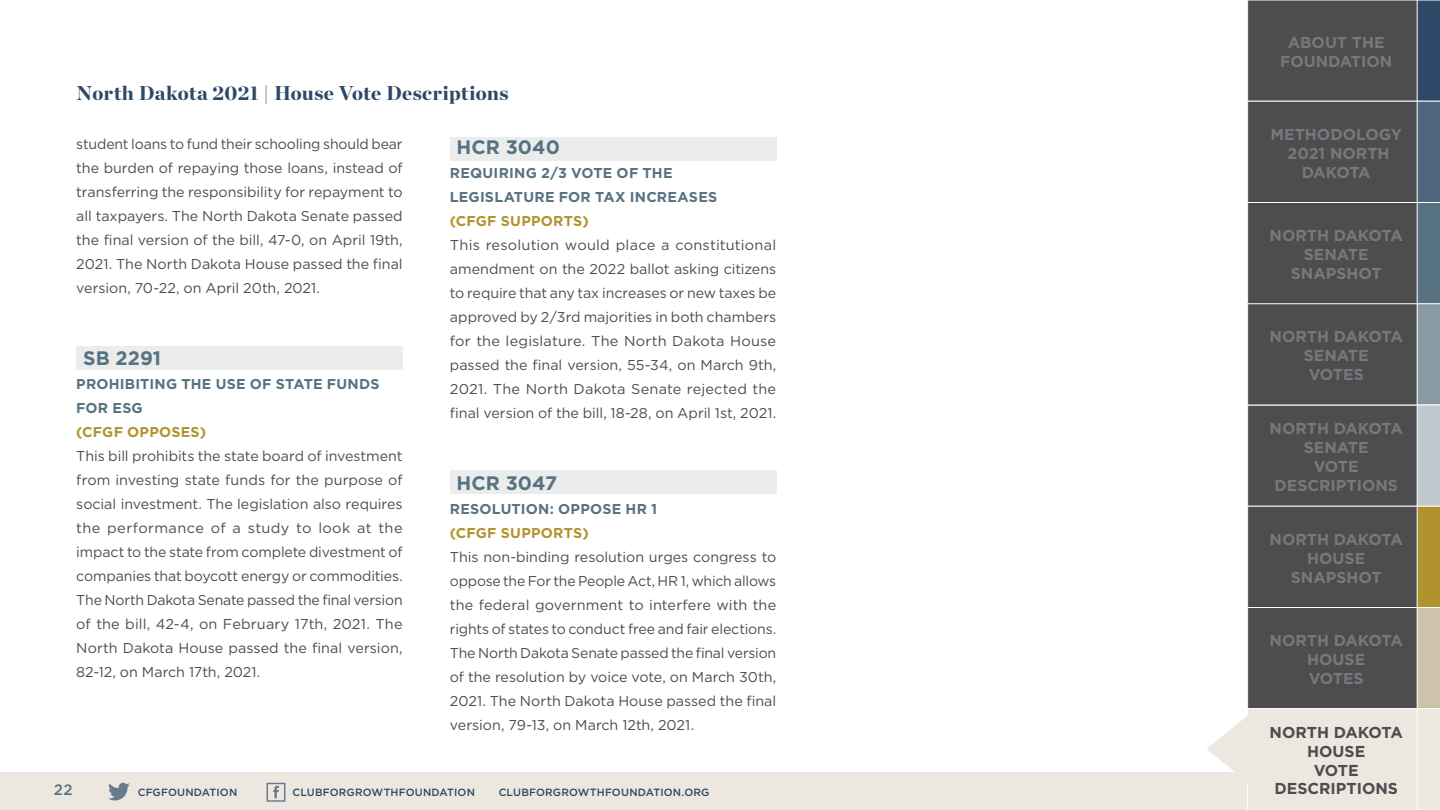
<style>
.page{position:relative;width:1440px;height:810px;background:#fff}
.page>*{position:absolute;margin:0;border:0;box-sizing:border-box;transform-origin:0 0}
.t1{font:900 19.95px "Chronicle Display";letter-spacing:.015em;color:#2e4868}
.t2{font:700 19.5px "Gotham HTF";color:#577281}
.t3{font:700 15.75px/18.9px "Gotham HTF";color:#77787b;text-align:center}
.t4{font:700 15.75px/18.9px "Gotham HTF";color:#4d4d4f;text-align:center}
.t5{font:500 15px "Gotham HTF";color:#577281}
.t6{font:14.25px/24px "Gotham HTF";color:#4d4d4f;text-align:justify}
.t7{font:700 14.25px/24px "Gotham HTF";letter-spacing:.015em;color:#577281}
.t8{font:700 14.25px "Gotham HTF";letter-spacing:.015em;color:#b1932e}
.t9{font:500 10.5px "Gotham HTF";letter-spacing:.015em;color:#2e4868}
</style>
<div class="page">
<div style="left:0;top:773px;width:1265px;height:37px;background:#ece8e0"></div>
<div style="left:1248px;top:405px;width:177px;height:101px;background:#4d4d4f"></div>
<div style="left:1247px;top:405px;width:178px;height:102px;border:1px solid #fff"></div>
<div style="left:1248px;top:0;width:177px;height:101px;background:#4d4d4f"></div>
<div style="left:1248px;top:101px;width:177px;height:101px;background:#4d4d4f"></div>
<div style="left:1247px;top:101px;width:178px;height:102px;border:1px solid #fff"></div>
<div style="left:1248px;top:202px;width:177px;height:102px;background:#4d4d4f"></div>
<div style="left:1247px;top:202px;width:178px;height:102px;border:1px solid #fff"></div>
<div style="left:1248px;top:304px;width:177px;height:101px;background:#4d4d4f"></div>
<div style="left:1247px;top:303px;width:178px;height:102px;border:1px solid #fff"></div>
<div style="left:1248px;top:506px;width:177px;height:101px;background:#4d4d4f"></div>
<div style="left:1247px;top:506px;width:178px;height:102px;border:1px solid #fff"></div>
<div style="left:1248px;top:607px;width:177px;height:102px;background:#4d4d4f"></div>
<div style="left:1247px;top:607px;width:178px;height:102px;border:1px solid #fff"></div>
<div style="left:1248px;top:709px;width:177px;height:101px;background:#ece8e0"></div>
<div style="left:1247px;top:708px;width:178px;height:102px;border:1px solid #fff"></div>
<svg style="left:1207px;top:709px;width:48px;height:80px"></svg>
<svg style="left:1417px;top:0;width:23px;height:810px;background:#959c96"></svg>
<svg style="left:108px;top:783px;width:22px;height:17px"></svg>
<svg style="left:273px;top:786px;width:6px;height:12px"></svg>
<div style="left:267px;top:783px;width:18px;height:19px;border:1px solid #2e4868"></div>
<div style="left:76px;top:346px;width:327px;height:24px;background:#ebecec"></div>
<div style="left:450px;top:137px;width:326px;height:24px;background:#ebecec"></div>
<div style="left:450px;top:470px;width:326px;height:23px;background:#ebecec"></div>
<h1 class="t1" style="left:76px;top:84px;width:434px">North Dakota 2021 | House Vote Descriptions</h1>
<p class="t6" style="left:76px;top:133px;width:328px">student loans to fund their schooling should bear the burden of repaying those loans, instead of transferring the responsibility for repayment to all taxpayers. The North Dakota Senate passed the final version of the bill, 47-0, on April 19th, 2021. The North Dakota House passed the final version, 70-22, on April 20th, 2021.</p>
<h2 class="t2" style="left:457px;top:138px;width:105px">HCR 3040</h2>
<p class="t7" style="left:450px;top:161px;width:269px">REQUIRING 2/3 VOTE OF THE<br>LEGISLATURE FOR TAX INCREASES</p>
<p class="t8" style="left:450px;top:214px;width:140px">(CFGF SUPPORTS)</p>
<p class="t6" style="left:450px;top:233px;width:328px">This resolution would place a constitutional amendment on the 2022 ballot asking citizens to require that any tax increases or new taxes be approved by 2/3rd majorities in both chambers for the legislature. The North Dakota House passed the final version, 55-34, on March 9th, 2021. The North Dakota Senate rejected the final version of the bill, 18-28, on April 1st, 2021.</p>
<h2 class="t2" style="left:83px;top:350px;width:79px">SB 2291</h2>
<p class="t7" style="left:76px;top:373px;width:305px">PROHIBITING THE USE OF STATE FUNDS<br>FOR ESG</p>
<p class="t8" style="left:76px;top:426px;width:131px">(CFGF OPPOSES)</p>
<p class="t6" style="left:76px;top:445px;width:328px">This bill prohibits the state board of investment from investing state funds for the purpose of social investment. The legislation also requires the performance of a study to look at the impact to the state from complete divestment of companies that boycott energy or commodities.<br>The North Dakota Senate passed the final version of the bill, 42-4, on February 17th, 2021. The North Dakota House passed the final version, 82-12, on March 17th, 2021.</p>
<h2 class="t2" style="left:457px;top:474px;width:102px">HCR 3047</h2>
<p class="t7" style="left:450px;top:497px;width:209px">RESOLUTION: OPPOSE HR 1</p>
<p class="t8" style="left:450px;top:526px;width:140px">(CFGF SUPPORTS)</p>
<p class="t6" style="left:450px;top:545px;width:328px">This non-binding resolution urges congress to oppose the For the People Act, HR 1, which allows the federal government to interfere with the rights of states to conduct free and fair elections.<br>The North Dakota Senate passed the final version of the resolution by voice vote, on March 30th, 2021. The North Dakota House passed the final version, 79-13, on March 12th, 2021.</p>
<p class="t3" style="left:1280px;top:33px;width:114px">ABOUT THE<br>FOUNDATION</p>
<p class="t3" style="left:1270px;top:125px;width:133px">METHODOLOGY<br>2021 NORTH<br>DAKOTA</p>
<p class="t3" style="left:1270px;top:226px;width:135px">NORTH DAKOTA<br>SENATE<br>SNAPSHOT</p>
<p class="t3" style="left:1270px;top:328px;width:135px">NORTH DAKOTA<br>SENATE<br>VOTES</p>
<p class="t3" style="left:1270px;top:419px;width:135px">NORTH DAKOTA<br>SENATE<br>VOTE<br>DESCRIPTIONS</p>
<p class="t3" style="left:1270px;top:530px;width:135px">NORTH DAKOTA<br>HOUSE<br>SNAPSHOT</p>
<p class="t3" style="left:1270px;top:631px;width:135px">NORTH DAKOTA<br>HOUSE<br>VOTES</p>
<p class="t4" style="left:1270px;top:723px;width:135px">NORTH DAKOTA<br>HOUSE<br>VOTE</p>
<p class="t5" style="left:54px;top:783px;width:20px">22</p>
<p class="t9" style="left:138px;top:788px;width:101px">CFGFOUNDATION</p>
<p class="t9" style="left:292px;top:788px;width:184px">CLUBFORGROWTHFOUNDATION</p>
<p class="t9" style="left:499px;top:788px;width:212px">CLUBFORGROWTHFOUNDATION.ORG</p>
<p class="t4" style="left:1274px;top:780px;width:125px">DESCRIPTIONS</p>
</div>
